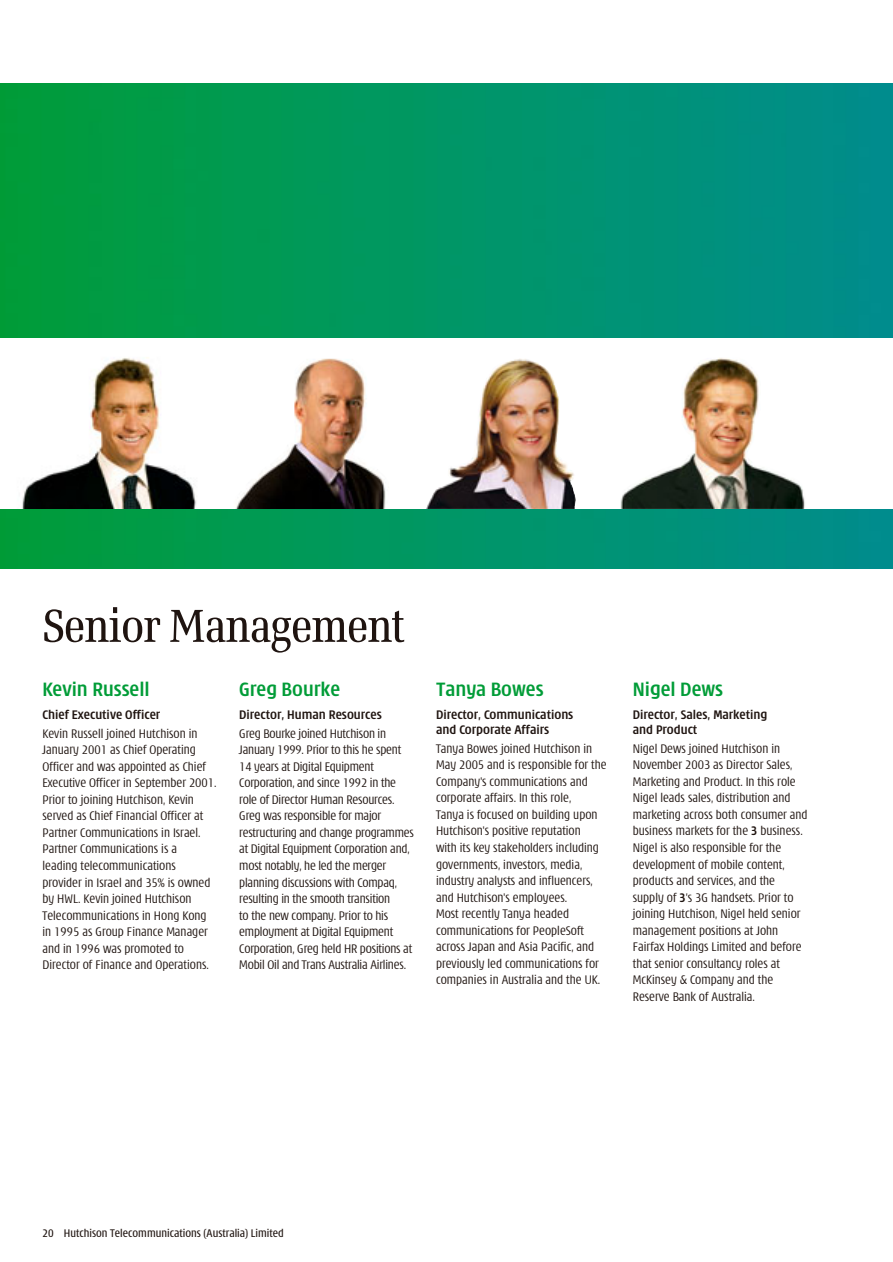
<style>
.page{position:relative;width:893px;height:1262px;background:#fff}
.page>*{position:absolute;margin:0;border:0;box-sizing:border-box;transform-origin:0 0}
.t1{font:51px "Verona";color:#1f1410}
.t2{font:700 condensed 21px "Modena";color:#009c37}
.t3{font:300 condensed 13.5px/16.5px "Modena";color:#1f1410}
.t4{font:700 condensed 13.5px/15px "Modena";color:#1f1410}
.t5{font:12px "Modena Condensed";color:#1f1410}
.s1{font-weight:700}
</style>
<div class="page">
<img style="left:1px;top:84px;width:891px;height:484px">
<div style="left:1px;top:339px;width:891px;height:170px;background:#fff"></div>
<img style="left:22px;top:357px;width:174px;height:152px">
<img style="left:235px;top:358px;width:151px;height:151px">
<img style="left:426px;top:358px;width:150px;height:151px">
<img style="left:620px;top:358px;width:185px;height:151px">
<h1 class="t1" style="left:43px;top:607px;width:364px">Senior Management</h1>
<h2 class="t2" style="left:43px;top:681px;width:109px">Kevin Russell</h2>
<p class="t4" style="left:43px;top:708px;width:119px">Chief Executive Officer</p>
<p class="t3" style="left:43px;top:726px;width:175px">Kevin Russell joined Hutchison in<br>January 2001 as Chief Operating<br>Officer and was appointed as Chief<br>Executive Officer in September 2001.<br>Prior to joining Hutchison, Kevin served as Chief Financial Officer at<br>Partner Communications in Israel.<br>Partner Communications is a<br>leading telecommunications provider in Israel and 35% is owned by HWL. Kevin joined Hutchison<br>Telecommunications in Hong Kong in 1995 as Group Finance Manager and in 1996 was promoted to<br>Director of Finance and Operations.</p>
<h2 class="t2" style="left:239px;top:681px;width:102px">Greg Bourke</h2>
<p class="t4" style="left:239px;top:708px;width:144px">Director, Human Resources</p>
<p class="t3" style="left:239px;top:726px;width:176px">Greg Bourke joined Hutchison in January 1999. Prior to this he spent 14 years at Digital Equipment Corporation, and since 1992 in the role of Director Human Resources.<br>Greg was responsible for major restructuring and change programmes at Digital Equipment Corporation and, most notably, he led the merger planning discussions with Compaq, resulting in the smooth transition<br>to the new company. Prior to his employment at Digital Equipment Corporation, Greg held HR positions at Mobil Oil and Trans Australia Airlines.</p>
<h2 class="t2" style="left:436px;top:681px;width:109px">Tanya Bowes</h2>
<p class="t4" style="left:436px;top:708px;width:139px">Director, Communications and Corporate Affairs</p>
<p class="t3" style="left:436px;top:741px;width:172px">Tanya Bowes joined Hutchison in<br>May 2005 and is responsible for the<br>Company's communications and corporate affairs. In this role,<br>Tanya is focused on building upon<br>Hutchison's positive reputation<br>with its key stakeholders including governments, investors, media, industry analysts and influencers, and Hutchison's employees.<br>Most recently Tanya headed communications for PeopleSoft across Japan and Asia Pacific, and previously led communications for companies in Australia and the UK.</p>
<h2 class="t2" style="left:632px;top:681px;width:92px">Nigel Dews</h2>
<p class="t4" style="left:632px;top:708px;width:136px">Director, Sales, Marketing and Product</p>
<p class="t3" style="left:632px;top:741px;width:176px">Nigel Dews joined Hutchison in<br>November 2003 as Director Sales,<br>Marketing and Product. In this role<br>Nigel leads sales, distribution and marketing across both consumer and business markets for the <span class="s1">3</span> business.<br>Nigel is also responsible for the development of mobile content, products and services, and the supply of <span class="s1">3</span>’s 3G handsets. Prior to joining Hutchison, Nigel held senior management positions at John<br>Fairfax Holdings Limited and before that senior consultancy roles at<br>McKinsey &amp; Company and the<br>Reserve Bank of Australia.</p>
<p class="t5" style="left:43px;top:1229px;width:243px">20 Hutchison Telecommunications (Australia) Limited</p>
</div>
